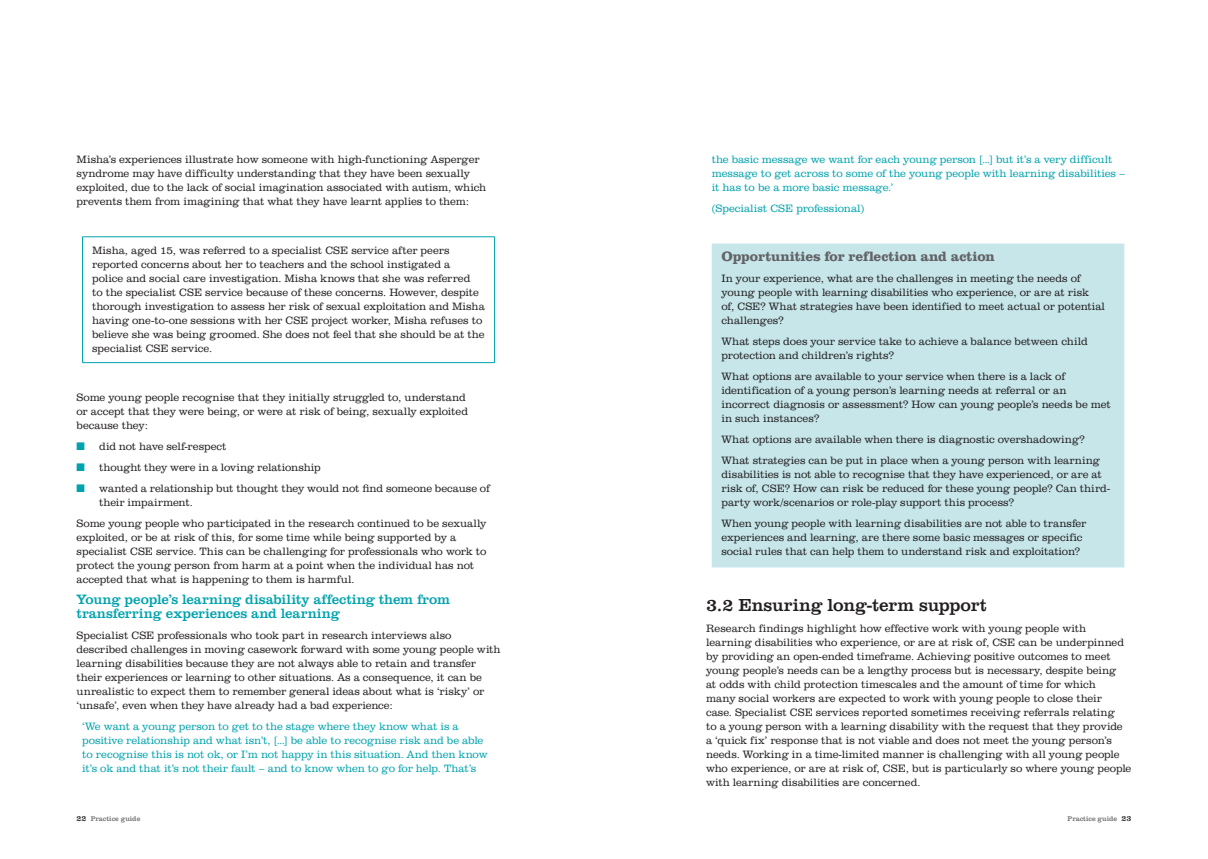
<style>
.page{position:relative;width:1208px;height:859px;background:#fff}
.page>*{position:absolute;margin:0;border:0;box-sizing:border-box;transform-origin:0 0}
.Head_1{font:18px "URW Clarendon TOT";letter-spacing:-.01em;color:#231f20}
.Head_2{font:14px/14px "URW Clarendon TOT";letter-spacing:-.005em;color:#00a3ad}
.Box__indent__heading{font:700 14px "URW Clarendon TOT";letter-spacing:-.015em;color:#636366}
.Copy_11pt{font:300 11px/14px "URW Clarendon TOT";letter-spacing:-.005em;color:#231f20}
.definition_box_copy{font:300 11px/14px "URW Clarendon TOT";letter-spacing:-.005em;color:#231f20}
.quote_-_green{font:300 11px/14px "URW Clarendon TOT";letter-spacing:-.01em;color:#00a3ad}
.t1{font:7px "URW Clarendon TOT";color:#6c6d70}
.s1{color:#00a3ad}
.s2{font-size:8px;color:#231f20}
</style>
<div class="page">
<hr style="left:82px;top:237px;width:413px;height:1px;background:#00a3ad">
<hr style="left:82px;top:237px;width:1px;height:125px;background:#00a3ad">
<hr style="left:494px;top:237px;width:1px;height:125px;background:#00a3ad">
<hr style="left:82px;top:362px;width:413px;height:1px;background:#00a3ad">
<div style="left:711px;top:244px;width:413px;height:323px;background:#c6e6ea"></div>
<p class="Copy_11pt" style="left:77px;top:152px;width:411px">Misha’s experiences illustrate how someone with high-functioning Asperger syndrome may have difficulty understanding that they have been sexually exploited, due to the lack of social imagination associated with autism, which prevents them from imagining that what they have learnt applies to them:</p>
<p class="definition_box_copy" style="left:92px;top:243px;width:394px">Misha, aged 15, was referred to a specialist CSE service after peers reported concerns about her to teachers and the school instigated a<br>police and social care investigation. Misha knows that she was referred<br>to the specialist CSE service because of these concerns. However, despite thorough investigation to assess her risk of sexual exploitation and Misha having one-to-one sessions with her CSE project worker, Misha refuses to believe she was being groomed. She does not feel that she should be at the specialist CSE service.</p>
<p class="Copy_11pt" style="left:77px;top:390px;width:393px">Some young people recognise that they initially struggled to, understand or accept that they were being, or were at risk of being, sexually exploited because they:</p>
<p class="Copy_11pt" style="left:77px;top:439px;width:152px"><span class="s1">■</span> did not have self-respect</p>
<p class="Copy_11pt" style="left:77px;top:460px;width:246px"><span class="s1">■</span> thought they were in a loving relationship</p>
<p class="Copy_11pt" style="left:99px;top:481px;width:392px;text-indent:-23px"><span class="s1">■</span> wanted a relationship but thought they would not find someone because of their impairment.</p>
<p class="Copy_11pt" style="left:77px;top:516px;width:411px">Some young people who participated in the research continued to be sexually exploited, or be at risk of this, for some time while being supported by a specialist CSE service. This can be challenging for professionals who work to protect the young person from harm at a point when the individual has not accepted that what is happening to them is harmful.</p>
<p class="Head_2" style="left:77px;top:592px;width:375px">Young people’s learning disability affecting them from transferring experiences and learning</p>
<p class="Copy_11pt" style="left:77px;top:628px;width:425px">Specialist CSE professionals who took part in research interviews also described challenges in moving casework forward with some young people with learning disabilities because they are not always able to retain and transfer their experiences or learning to other situations. As a consequence, it can be unrealistic to expect them to remember general ideas about what is ‘risky’ or ‘unsafe’, even when they have already had a bad experience:</p>
<p class="quote_-_green" style="left:82px;top:719px;width:407px">‘We want a young person to get to the stage where they know what is a positive relationship and what isn’t, […] be able to recognise risk and be able to recognise this is not ok, or I’m not happy in this situation. And then know it’s ok and that it’s not their fault – and to know when to go for help. That’s</p>
<p class="quote_-_green" style="left:711px;top:152px;width:415px">the basic message we want for each young person […] but it’s a very difficult message to get across to some of the young people with learning disabilities – it has to be a more basic message.’</p>
<p class="quote_-_green" style="left:711px;top:201px;width:154px">(Specialist CSE professional)</p>
<p class="Box__indent__heading" style="left:721px;top:248px;width:275px">Opportunities for reflection and action</p>
<p class="definition_box_copy" style="left:721px;top:271px;width:385px">In your experience, what are the challenges in meeting the needs of young people with learning disabilities who experience, or are at risk<br>of, CSE? What strategies have been identified to meet actual or potential challenges?</p>
<p class="definition_box_copy" style="left:721px;top:334px;width:368px">What steps does your service take to achieve a balance between child protection and children’s rights?</p>
<p class="definition_box_copy" style="left:721px;top:369px;width:391px">What options are available to your service when there is a lack of identification of a young person’s learning needs at referral or an incorrect diagnosis or assessment? How can young people’s needs be met in such instances?</p>
<p class="definition_box_copy" style="left:721px;top:432px;width:365px">What options are available when there is diagnostic overshadowing?</p>
<p class="definition_box_copy" style="left:721px;top:453px;width:390px">What strategies can be put in place when a young person with learning disabilities is not able to recognise that they have experienced, or are at risk of, CSE? How can risk be reduced for these young people? Can third&shy;party work/scenarios or role-play support this process?</p>
<p class="definition_box_copy" style="left:721px;top:516px;width:366px">When young people with learning disabilities are not able to transfer experiences and learning, are there some basic messages or specific social rules that can help them to understand risk and exploitation?</p>
<p class="Head_1" style="left:706px;top:594px;width:282px">3.2 Ensuring long-term support</p>
<p class="Copy_11pt" style="left:706px;top:621px;width:427px">Research findings highlight how effective work with young people with learning disabilities who experience, or are at risk of, CSE can be underpinned by providing an open-ended timeframe. Achieving positive outcomes to meet young people’s needs can be a lengthy process but is necessary, despite being<br>at odds with child protection timescales and the amount of time for which<br>many social workers are expected to work with young people to close their<br>case. Specialist CSE services reported sometimes receiving referrals relating<br>to a young person with a learning disability with the request that they provide a ‘quick fix’ response that is not viable and does not meet the young person’s needs. Working in a time-limited manner is challenging with all young people who experience, or are at risk of, CSE, but is particularly so where young people with learning disabilities are concerned.</p>
<p class="t1" style="left:77px;top:814px;width:65px"><span class="s2">22</span> Practice guide</p>
<p class="t1" style="left:1067px;top:814px;width:65px">Practice guide <span class="s2">23</span></p>
</div>
